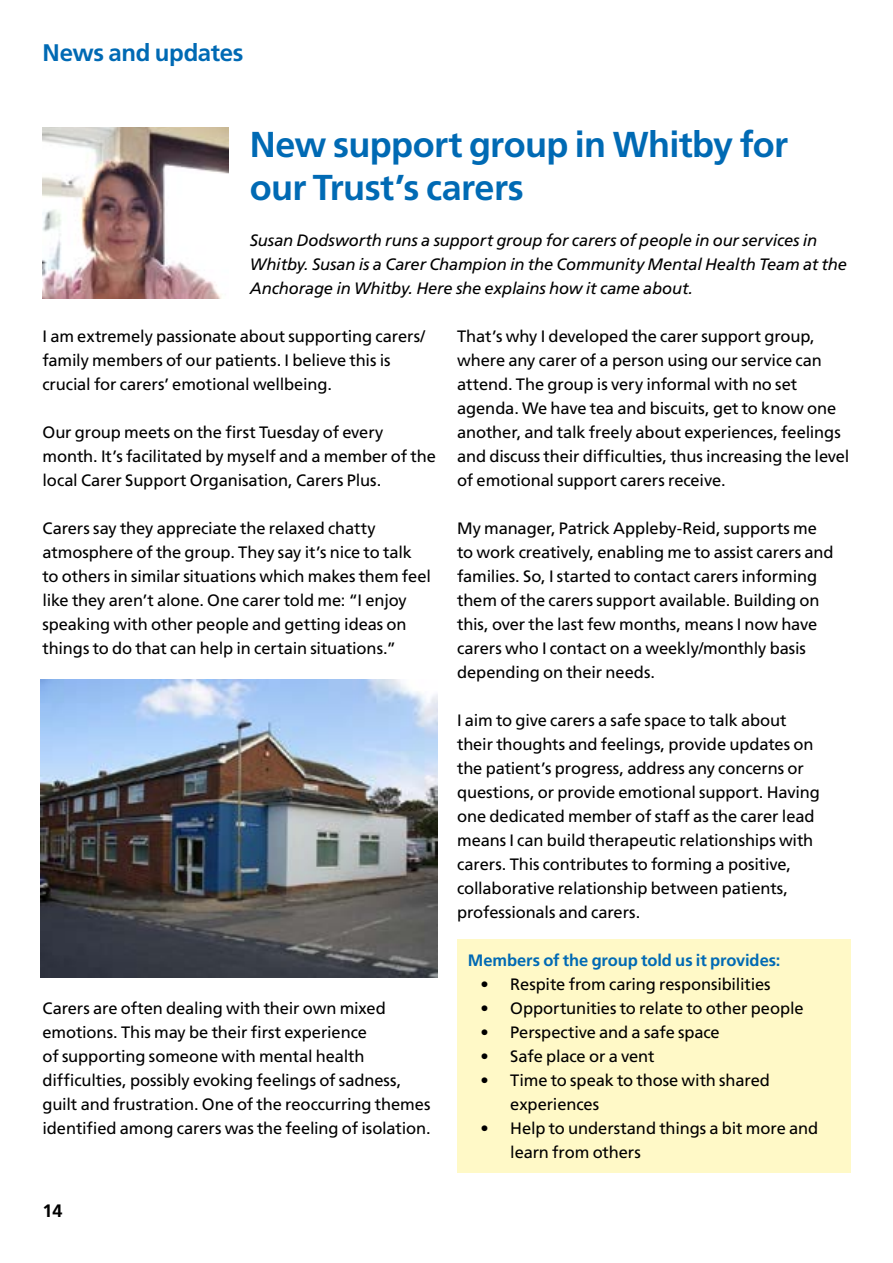
<style>
.page{position:relative;width:893px;height:1263px;background:#fff}
.page>*{position:absolute;margin:0;border:0;box-sizing:border-box;transform-origin:0 0}
.Frutiger_17pt_Black{font:700 36px/43.2px "Frutiger LT Pro";letter-spacing:-.015em;color:#006ab4}
.Frutiger_16pt_Black{font:700 24px "Frutiger LT Pro";letter-spacing:-.015em;color:#006ab4}
.t1{font:700 18px "Frutiger LT Pro";color:#000}
.Main_Body_-_Frutiger{font:16.5px/24px "Frutiger LT Pro";letter-spacing:-.01em;color:#000}
.Main_Body_-_Frutiger-2{font:italic 16.5px/24px "Frutiger LT Pro";letter-spacing:-.01em;color:#000}
.Main_Body_-_Frutiger-3{font:700 16.5px "Frutiger LT Pro";letter-spacing:-.005em;color:#006ab4}
</style>
<div class="page">
<img style="left:43px;top:128px;width:186px;height:171px">
<img style="left:40px;top:679px;width:397px;height:298px">
<div style="left:457px;top:939px;width:393px;height:233px;background:#fff9c7"></div>
<p class="Frutiger_16pt_Black" style="left:43px;top:38px;width:203px">News and updates</p>
<p class="Frutiger_17pt_Black" style="left:250px;top:123px;width:540px">New support group in Whitby for our Trust’s carers</p>
<p class="Main_Body_-_Frutiger-2" style="left:250px;top:228px;width:599px">Susan Dodsworth runs a support group for carers of people in our services in<br>Whitby. Susan is a Carer Champion in the Community Mental Health Team at the<br>Anchorage in Whitby. Here she explains how it came about.</p>
<p class="Main_Body_-_Frutiger" style="left:43px;top:324px;width:384px">I am extremely passionate about supporting carers/ family members of our patients. I believe this is crucial for carers’ emotional wellbeing.</p>
<p class="Main_Body_-_Frutiger" style="left:43px;top:420px;width:395px">Our group meets on the first Tuesday of every month. It’s facilitated by myself and a member of the local Carer Support Organisation, Carers Plus.</p>
<p class="Main_Body_-_Frutiger" style="left:43px;top:516px;width:390px">Carers say they appreciate the relaxed chatty atmosphere of the group. They say it’s nice to talk to others in similar situations which makes them feel like they aren’t alone. One carer told me: “I enjoy speaking with other people and getting ideas on things to do that can help in certain situations.”</p>
<p class="Main_Body_-_Frutiger" style="left:43px;top:996px;width:390px">Carers are often dealing with their own mixed emotions. This may be their first experience<br>of supporting someone with mental health difficulties, possibly evoking feelings of sadness, guilt and frustration. One of the reoccurring themes identified among carers was the feeling of isolation.</p>
<p class="t1" style="left:43px;top:1200px;width:22px">14</p>
<p class="Main_Body_-_Frutiger" style="left:457px;top:324px;width:394px">That’s why I developed the carer support group, where any carer of a person using our service can attend. The group is very informal with no set agenda. We have tea and biscuits, get to know one another, and talk freely about experiences, feelings and discuss their difficulties, thus increasing the level of emotional support carers receive.</p>
<p class="Main_Body_-_Frutiger" style="left:457px;top:516px;width:378px">My manager, Patrick Appleby-Reid, supports me to work creatively, enabling me to assist carers and families. So, I started to contact carers informing them of the carers support available. Building on this, over the last few months, means I now have carers who I contact on a weekly/monthly basis depending on their needs.</p>
<p class="Main_Body_-_Frutiger" style="left:457px;top:708px;width:364px">I aim to give carers a safe space to talk about their thoughts and feelings, provide updates on the patient’s progress, address any concerns or questions, or provide emotional support. Having one dedicated member of staff as the carer lead means I can build therapeutic relationships with carers. This contributes to forming a positive, collaborative relationship between patients, professionals and carers.</p>
<p class="Main_Body_-_Frutiger-3" style="left:468px;top:950px;width:314px">Members of the group told us it provides:</p>
<p class="Main_Body_-_Frutiger" style="left:480px;top:972px;width:292px">• Respite from caring responsibilities</p>
<p class="Main_Body_-_Frutiger" style="left:480px;top:996px;width:325px">• Opportunities to relate to other people</p>
<p class="Main_Body_-_Frutiger" style="left:480px;top:1020px;width:241px">• Perspective and a safe space</p>
<p class="Main_Body_-_Frutiger" style="left:480px;top:1044px;width:176px">• Safe place or a vent</p>
<p class="Main_Body_-_Frutiger" style="left:510px;top:1068px;width:261px;text-indent:-30px">• Time to speak to those with shared experiences</p>
<p class="Main_Body_-_Frutiger" style="left:510px;top:1116px;width:309px;text-indent:-30px">• Help to understand things a bit more and learn from others</p>
</div>
